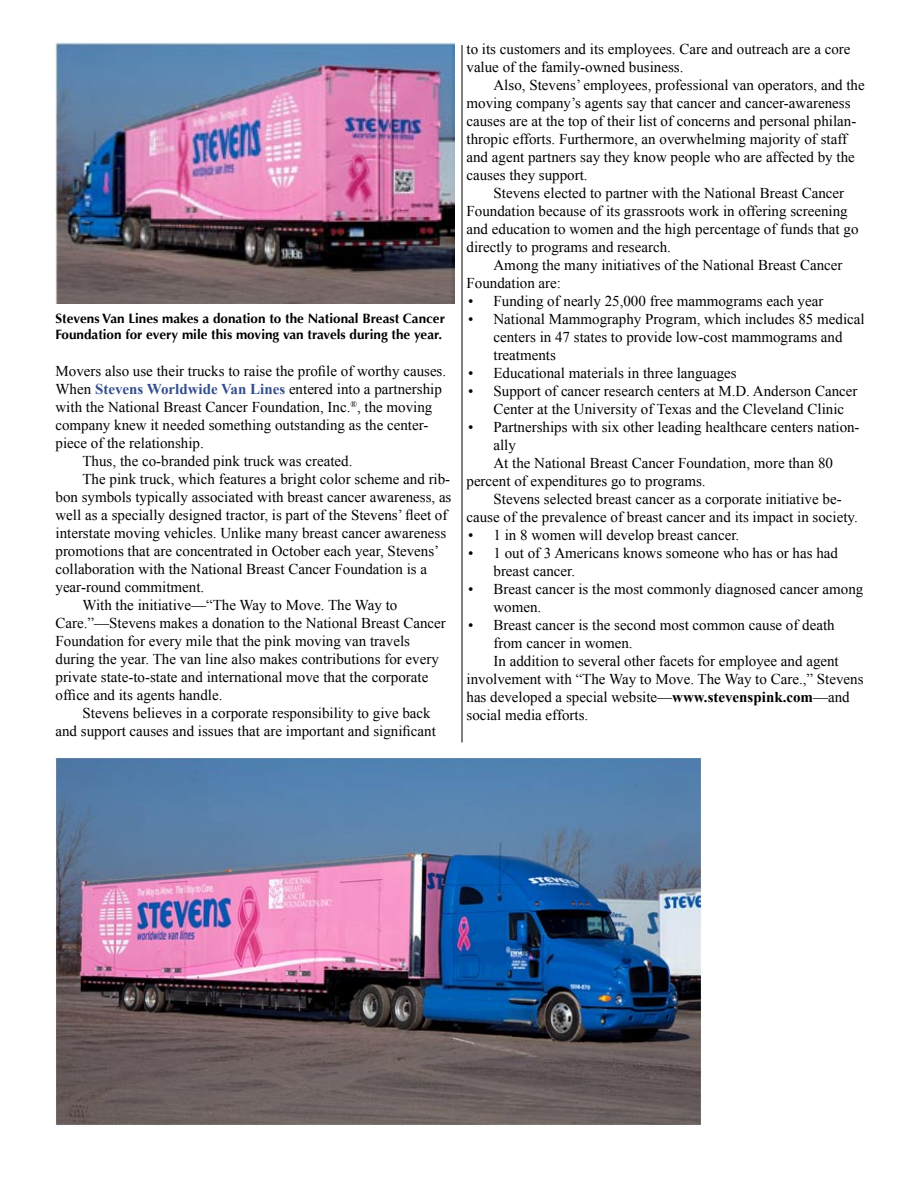
<style>
.page{position:relative;width:918px;height:1188px;background:#fff}
.page>*{position:absolute;margin:0;border:0;box-sizing:border-box;transform-origin:0 0}
.portal_text{font:15px/18px "Times New Roman";color:#000}
.bullet{font:15px/18px "Times New Roman";color:#000}
.photocaption{font:700 13.5px/16.2px "Optima";color:#000}
.s1{font-weight:700;color:#344e8d}
.s2{font-weight:700}
</style>
<div class="page">
<img style="left:56px;top:42px;width:399px;height:261px">
<img style="left:54px;top:756px;width:649px;height:370px">
<hr style="left:462px;top:45px;width:1px;height:697px;background:#000">
<p class="photocaption" style="left:56px;top:310px;width:391px">Stevens Van Lines makes a donation to the National Breast Cancer<br>Foundation for every mile this moving van travels during the year.</p>
<p class="portal_text" style="left:56px;top:362px;width:392px">Movers also use their trucks to raise the profile of worthy causes.<br>When <span class="s1">Stevens Worldwide Van Lines</span> entered into a partnership with the National Breast Cancer Foundation, Inc.<sup>®</sup>, the moving company knew it needed something outstanding as the center&shy;piece of the relationship.</p>
<p class="portal_text" style="left:82px;top:452px;width:271px">Thus, the co-branded pink truck was created.</p>
<p class="portal_text" style="left:56px;top:470px;width:398px;text-indent:27px">The pink truck, which features a bright color scheme and rib&shy;bon symbols typically associated with breast cancer awareness, as well as a specially designed tractor, is part of the Stevens’ fleet of interstate moving vehicles. Unlike many breast cancer awareness promotions that are concentrated in October each year, Stevens’ collaboration with the National Breast Cancer Foundation is a year-round commitment.</p>
<p class="portal_text" style="left:56px;top:596px;width:392px;text-indent:27px">With the initiative—“The Way to Move. The Way to Care.”—Stevens makes a donation to the National Breast Cancer Foundation for every mile that the pink moving van travels during the year. The van line also makes contributions for every private state-to-state and international move that the corporate office and its agents handle.</p>
<p class="portal_text" style="left:56px;top:704px;width:382px;text-indent:27px">Stevens believes in a corporate responsibility to give back and support causes and issues that are important and significant</p>
<p class="portal_text" style="left:466px;top:40px;width:386px">to its customers and its employees. Care and outreach are a core value of the family-owned business.</p>
<p class="portal_text" style="left:466px;top:76px;width:400px;text-indent:27px">Also, Stevens’ employees, professional van operators, and the moving company’s agents say that cancer and cancer-awareness causes are at the top of their list of concerns and personal philan&shy;thropic efforts. Furthermore, an overwhelming majority of staff and agent partners say they know people who are affected by the causes they support.</p>
<p class="portal_text" style="left:466px;top:184px;width:394px;text-indent:27px">Stevens elected to partner with the National Breast Cancer Foundation because of its grassroots work in offering screening and education to women and the high percentage of funds that go directly to programs and research.</p>
<p class="portal_text" style="left:466px;top:256px;width:378px;text-indent:27px">Among the many initiatives of the National Breast Cancer<br>Foundation are:</p>
<p class="bullet" style="left:468px;top:292px;width:357px">• Funding of nearly 25,000 free mammograms each year</p>
<p class="bullet" style="left:494px;top:310px;width:373px;text-indent:-26px">• National Mammography Program, which includes 85 medical centers in 47 states to provide low-cost mammograms and treatments</p>
<p class="bullet" style="left:468px;top:364px;width:270px">• Educational materials in three languages</p>
<p class="bullet" style="left:494px;top:382px;width:366px;text-indent:-26px">• Support of cancer research centers at M.D. Anderson Cancer<br>Center at the University of Texas and the Cleveland Clinic</p>
<p class="bullet" style="left:494px;top:418px;width:368px;text-indent:-26px">• Partnerships with six other leading healthcare centers nation&shy;ally</p>
<p class="portal_text" style="left:466px;top:454px;width:368px;text-indent:27px">At the National Breast Cancer Foundation, more than 80 percent of expenditures go to programs.</p>
<p class="portal_text" style="left:466px;top:490px;width:393px;text-indent:27px">Stevens selected breast cancer as a corporate initiative be&shy;cause of the prevalence of breast cancer and its impact in society.</p>
<p class="bullet" style="left:468px;top:526px;width:273px">• 1 in 8 women will develop breast cancer.</p>
<p class="bullet" style="left:494px;top:544px;width:346px;text-indent:-26px">• 1 out of 3 Americans knows someone who has or has had breast cancer.</p>
<p class="bullet" style="left:494px;top:580px;width:371px;text-indent:-26px">• Breast cancer is the most commonly diagnosed cancer among women.</p>
<p class="bullet" style="left:494px;top:616px;width:343px;text-indent:-26px">• Breast cancer is the second most common cause of death from cancer in women.</p>
<p class="portal_text" style="left:466px;top:652px;width:399px;text-indent:27px">In addition to several other facets for employee and agent involvement with “The Way to Move. The Way to Care.,” Stevens has developed a special website—<span class="s2">www.stevenspink.com</span>—and social media efforts.</p>
</div>
